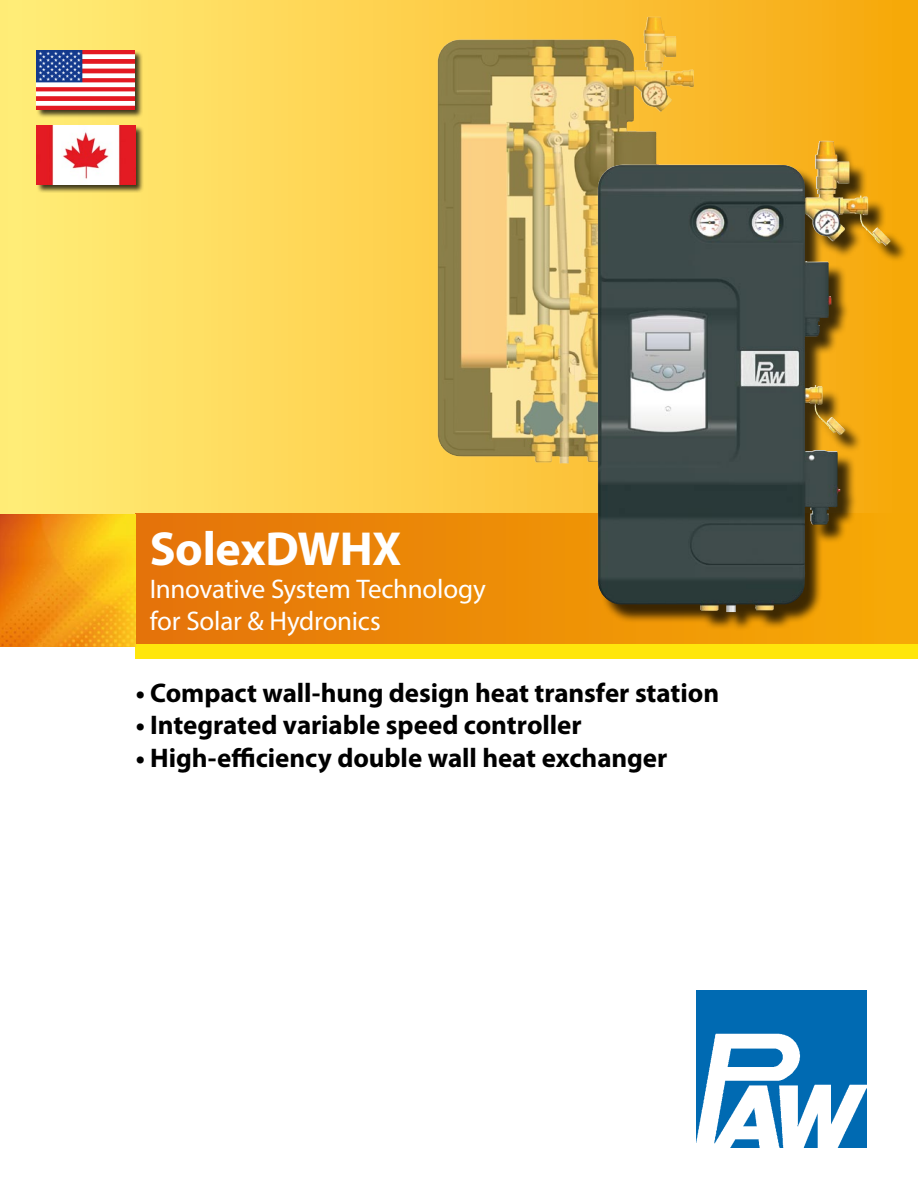
<style>
.page{position:relative;width:918px;height:1188px;background:#fff}
.page>*{position:absolute;margin:0;border:0;box-sizing:border-box;transform-origin:0 0}
.t1{font:700 48px "Myriad Pro";letter-spacing:-.005em;color:#fff}
.t2{font:700 27px "Myriad Pro";letter-spacing:-.005em;color:#000}
.t3{font:27px/32.4px "Myriad Pro";letter-spacing:-.01em;color:#fff}
</style>
<div class="page">
<div style="left:0;top:0;width:918px;height:553px;background:linear-gradient(to right,#ffee7b,#f5a811)"></div>
<div style="left:135px;top:513px;width:783px;height:133px;background:linear-gradient(to right,#e47209,#f7ab05)"></div>
<div style="left:136px;top:644px;width:782px;height:15px;background:#ffe60b"></div>
<img style="left:696px;top:990px;width:171px;height:158px">
<img style="left:0;top:514px;width:136px;height:132px">
<div style="left:36px;top:50px;width:107px;height:68px;background:#000;opacity:.75"></div>
<img style="left:37px;top:51px;width:97px;height:58px">
<img style="left:438px;top:17px;width:209px;height:434px">
<div style="left:600px;top:143px;width:308px;height:488px;background:#000;opacity:.75"></div>
<img style="left:598px;top:141px;width:227px;height:471px">
<div style="left:37px;top:125px;width:107px;height:68px;background:#000;opacity:.75"></div>
<img style="left:37px;top:125px;width:98px;height:59px">
<h1 class="t1" style="left:150px;top:518px;width:254px">SolexDWHX</h1>
<p class="t3" style="left:150px;top:572px;width:338px">Innovative System Technology for Solar &amp; Hydronics</p>
<p class="t2" style="left:136px;top:675px;width:585px">• Compact wall-hung design heat transfer station</p>
<p class="t2" style="left:136px;top:707px;width:448px">• Integrated variable speed controller</p>
<p class="t2" style="left:136px;top:740px;width:533px">• High-efficiency double wall heat exchanger</p>
</div>
